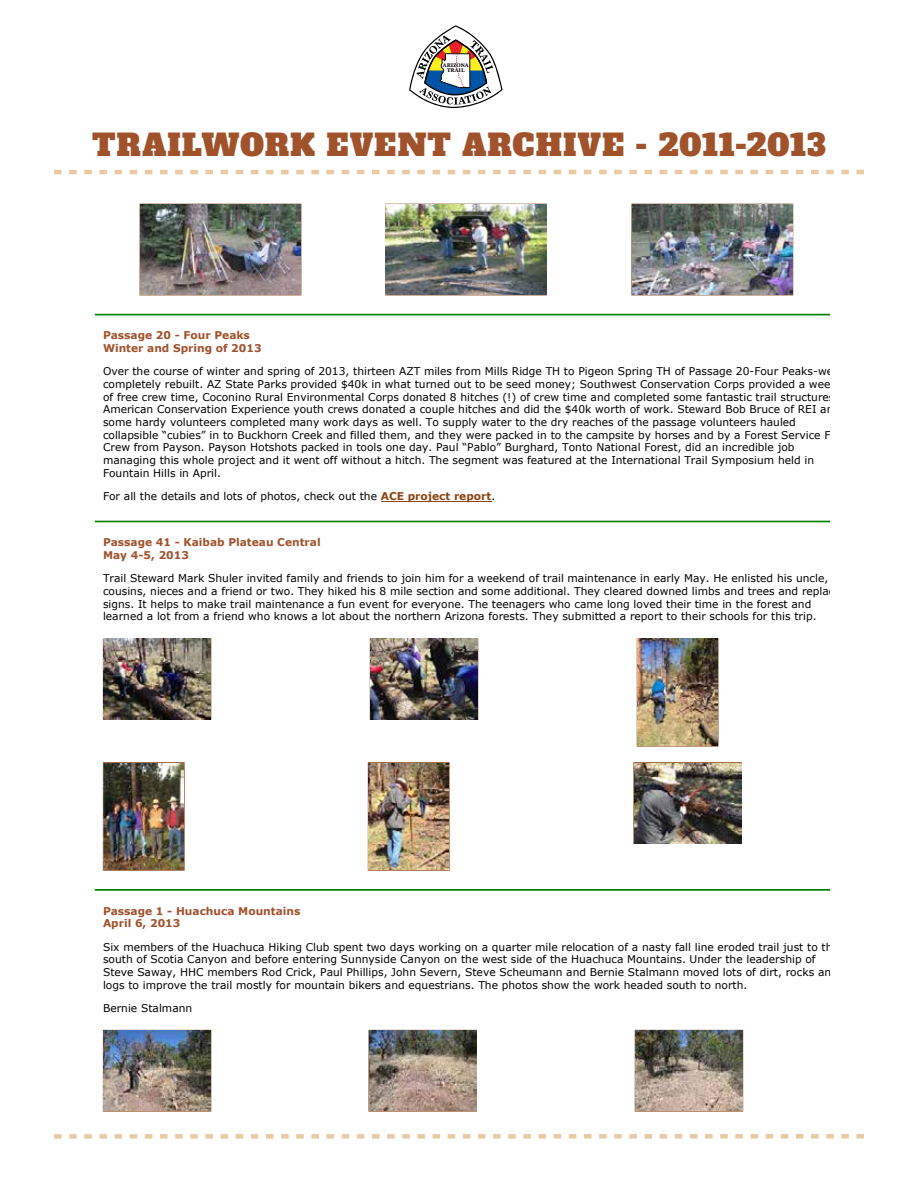
<style>
.page{position:relative;width:918px;height:1188px;background:#fff}
.page>*{position:absolute;margin:0;border:0;box-sizing:border-box;transform-origin:0 0}
.t1{font:30px "Alfa Slab One";letter-spacing:.04em;color:#a0522b}
.t2{font:10.65px/12.8px "Verdana";color:#000}
.t3{font:700 10.65px/12.6px "Verdana";color:#a0522d}
.t4{font:700 5.1px/5.1px "Marion";color:#000;text-align:center}
.s1{font-weight:700;color:#8b4513}
</style>
<div class="page">
<svg style="left:409px;top:25px;width:94px;height:83px"></svg>
<svg style="left:54px;top:170px;width:810px;height:4px"></svg>
<svg style="left:54px;top:1134px;width:810px;height:5px"></svg>
<svg style="left:95px;top:314px;width:735px;height:1px"></svg>
<svg style="left:95px;top:521px;width:735px;height:1px"></svg>
<svg style="left:95px;top:889px;width:735px;height:2px"></svg>
<img style="left:140px;top:205px;width:161px;height:90px">
<img style="left:386px;top:205px;width:160px;height:90px">
<img style="left:632px;top:205px;width:160px;height:90px">
<hr style="left:381px;top:501px;width:110px;height:1px;background:#8b4513">
<img style="left:104px;top:639px;width:106px;height:80px">
<img style="left:371px;top:639px;width:106px;height:80px">
<img style="left:638px;top:639px;width:80px;height:107px">
<div style="left:103px;top:762px;width:81px;height:109px;border:1px solid #8b4513"></div>
<img style="left:104px;top:763px;width:80px;height:107px">
<div style="left:368px;top:762px;width:81px;height:109px;border:1px solid #8b4513"></div>
<img style="left:369px;top:763px;width:80px;height:107px">
<div style="left:634px;top:762px;width:108px;height:82px;border:1px solid #8b4513"></div>
<img style="left:634px;top:763px;width:107px;height:80px">
<img style="left:104px;top:1031px;width:106px;height:80px">
<img style="left:369px;top:1031px;width:107px;height:80px">
<img style="left:636px;top:1031px;width:106px;height:80px">
<p class="t4" style="left:443px;top:63px;width:27px">ARIZONA<br>TRAIL</p>
<h1 class="t1" style="left:92px;top:125px;width:735px">TRAILWORK EVENT ARCHIVE - 2011-2013</h1>
<p class="t3" style="left:103px;top:329px;width:160px">Passage 20 - Four Peaks<br>Winter and Spring of 2013</p>
<p class="t2" style="left:103px;top:365px;width:733px">Over the course of winter and spring of 2013, thirteen AZT miles from Mills Ridge TH to Pigeon Spring TH of Passage 20-Four Peaks-we completely rebuilt. AZ State Parks provided $40k in what turned out to be seed money; Southwest Conservation Corps provided a wee of free crew time, Coconino Rural Environmental Corps donated 8 hitches (!) of crew time and completed some fantastic trail structures American Conservation Experience youth crews donated a couple hitches and did the $40k worth of work. Steward Bob Bruce of REI an some hardy volunteers completed many work days as well. To supply water to the dry reaches of the passage volunteers hauled collapsible “cubies” in to Buckhorn Creek and filled them, and they were packed in to the campsite by horses and by a Forest Service F Crew from Payson. Payson Hotshots packed in tools one day. Paul “Pablo” Burghard, Tonto National Forest, did an incredible job managing this whole project and it went off without a hitch. The segment was featured at the International Trail Symposium held in Fountain Hills in April.</p>
<p class="t2" style="left:103px;top:490px;width:394px">For all the details and lots of photos, check out the <span class="s1">ACE project report</span>.</p>
<p class="t3" style="left:103px;top:536px;width:219px">Passage 41 - Kaibab Plateau Central<br>May 4-5, 2013</p>
<p class="t2" style="left:103px;top:572px;width:733px">Trail Steward Mark Shuler invited family and friends to join him for a weekend of trail maintenance in early May. He enlisted his uncle, cousins, nieces and a friend or two. They hiked his 8 mile section and some additional. They cleared downed limbs and trees and replac signs. It helps to make trail maintenance a fun event for everyone. The teenagers who came long loved their time in the forest and learned a lot from a friend who knows a lot about the northern Arizona forests. They submitted a report to their schools for this trip.</p>
<p class="t3" style="left:103px;top:904px;width:199px">Passage 1 - Huachuca Mountains<br>April 6, 2013</p>
<p class="t2" style="left:103px;top:941px;width:731px">Six members of the Huachuca Hiking Club spent two days working on a quarter mile relocation of a nasty fall line eroded trail just to th south of Scotia Canyon and before entering Sunnyside Canyon on the west side of the Huachuca Mountains. Under the leadership of Steve Saway, HHC members Rod Crick, Paul Phillips, John Severn, Steve Scheumann and Bernie Stalmann moved lots of dirt, rocks an logs to improve the trail mostly for mountain bikers and equestrians. The photos show the work headed south to north.</p>
<p class="t2" style="left:103px;top:1002px;width:91px">Bernie Stalmann</p>
</div>
